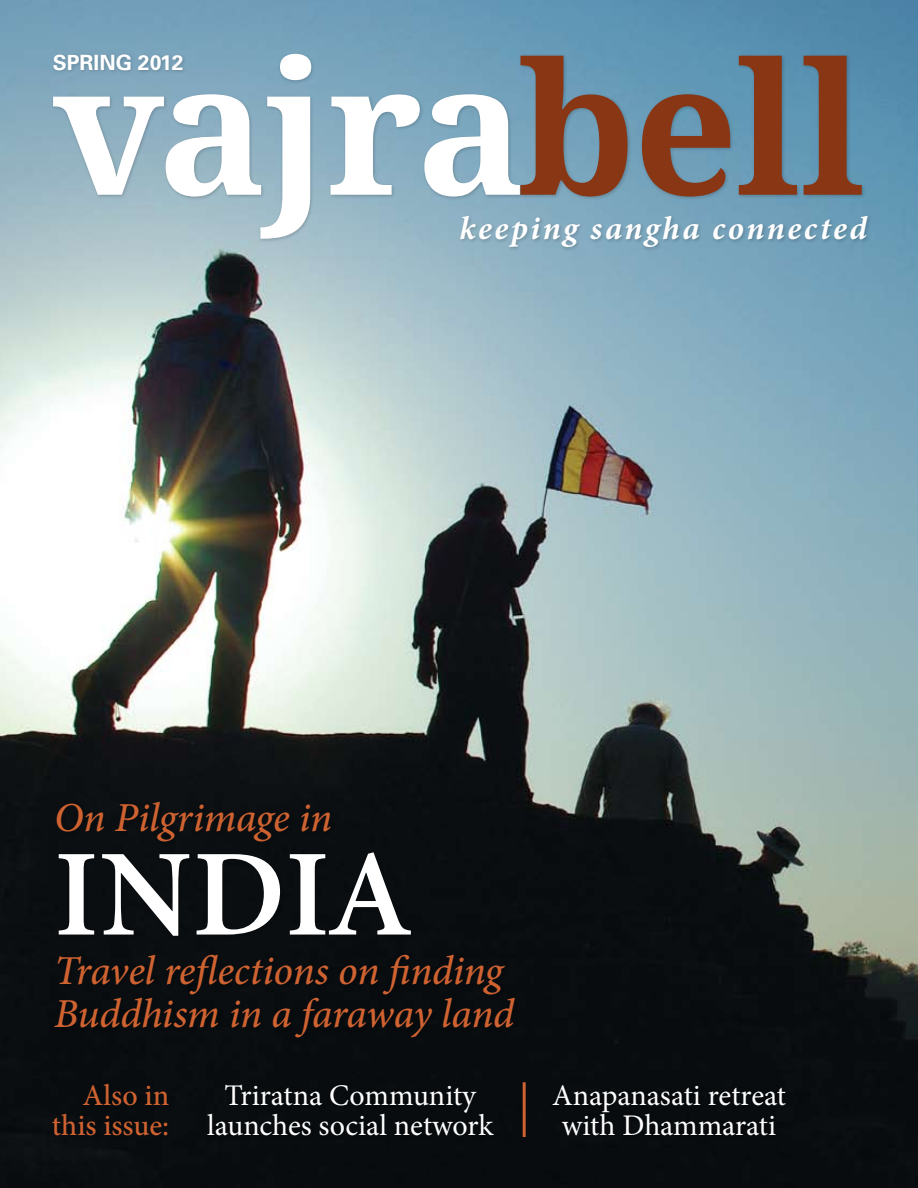
<style>
.page{position:relative;width:918px;height:1188px;background:#fff}
.page>*{position:absolute;margin:0;border:0;box-sizing:border-box;transform-origin:0 0}
.t1{font:700 183px "Droid Serif";letter-spacing:-.015em;color:#fff}
.t2{font:600 123.6px "Minion Pro";letter-spacing:.005em;color:#fff}
.t3{font:italic 500 41.25px/42.9px "Minion Pro";letter-spacing:-.01em;color:#cf6231}
.t4{font:italic 700 33px "Minion Pro";letter-spacing:.075em;color:#fff}
.t5{font:30px/30px "Minion Pro";letter-spacing:-.005em;color:#fff;text-align:center}
.t6{font:500 30px/30px "Minion Pro";color:#cf6231;text-align:right}
.t7{font:700 21px "Univers";color:#fff}
.s1{color:#883614}
</style>
<div class="page">
<img style="left:0;top:0;width:918px;height:1188px">
<div style="left:51px;top:52px;width:821px;height:200px;background:#000;opacity:.2"></div>
<div style="left:50px;top:1081px;width:123px;height:59px;background:#080c0f"></div>
<div style="left:205px;top:1082px;width:293px;height:58px;background:#070b0e"></div>
<div style="left:550px;top:1083px;width:241px;height:57px;background:#070b0e"></div>
<div style="left:56px;top:850px;width:359px;height:90px;background:#090d10"></div>
<div style="left:55px;top:800px;width:280px;height:45px;background:#0a0e11"></div>
<div style="left:52px;top:954px;width:466px;height:88px;background:#080c0f"></div>
<hr style="left:523px;top:1082px;width:3px;height:55px;background:#cf6231">
<h1 class="t1" style="left:53px;top:16px;width:813px">vajra<span class="s1">bell</span></h1>
<p class="t7" style="left:53px;top:50px;width:132px">SPRING 2012</p>
<p class="t4" style="left:459px;top:205px;width:409px">keeping sangha connected</p>
<h3 class="t3" style="left:54px;top:796px;width:280px">On Pilgrimage in</h3>
<h2 class="t2" style="left:54px;top:810px;width:361px">INDIA</h2>
<h3 class="t3" style="left:54px;top:950px;width:462px">Travel reflections on finding<br>Buddhism in a faraway land</h3>
<p class="t6" style="left:52px;top:1080px;width:119px">Also in this issue:</p>
<p class="t5" style="left:207px;top:1080px;width:288px">Triratna Community launches social network</p>
<p class="t5" style="left:552px;top:1080px;width:235px">Anapanasati retreat with Dhammarati</p>
</div>
